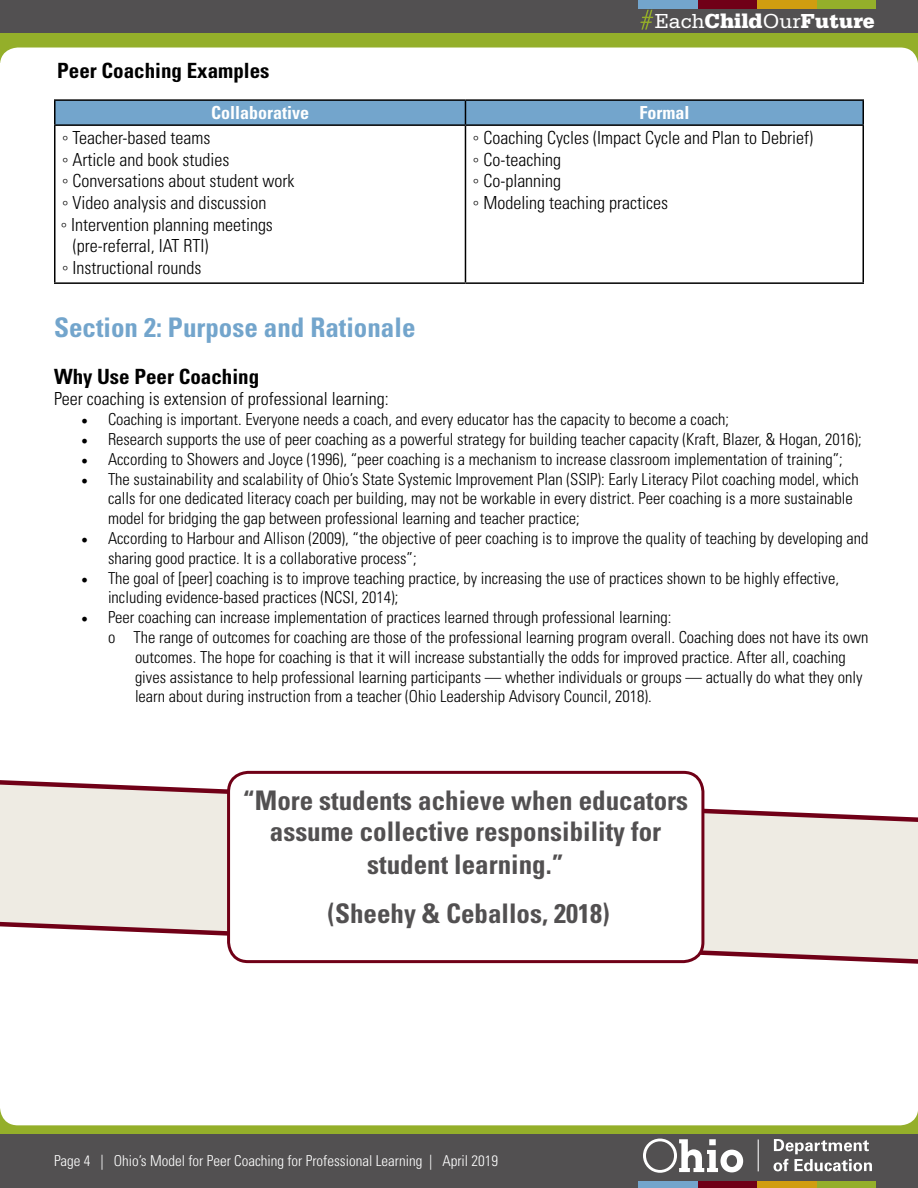
<style>
.page{position:relative;width:918px;height:1188px;background:#fff}
.page>*{position:absolute;margin:0;border:0;box-sizing:border-box;transform-origin:0 0}
.t1{font:700 condensed 27px/32px "Univers LT Std";color:#525051;text-align:center}
.t2{font:700 condensed 27px "Univers LT Std";color:#73a5cc}
.t3{font:900 21.45px "Serifa Std";color:#fff}
.t4{font:700 condensed 21px "Univers LT Std";color:#000}
.t5{font:300 condensed 18px "Univers LT Std";color:#000}
.t6{font:700 condensed 18px "Univers LT Std";color:#fff}
.t7{font:300 condensed 16.5px/19.8px "Univers LT Std";color:#000}
.t8{font:300 condensed 15px "Univers LT Std";color:#fff}
.s1{font-weight:400}
.s2{font-family:"Times New Roman";font-weight:400;font-stretch:normal}
.s3{font-family:"Minion Pro";font-weight:400;font-stretch:normal;font-size:18px}
</style>
<div class="page">
<div style="left:0;top:1115px;width:918px;height:73px;background:#525051"></div>
<div style="left:0;top:0;width:918px;height:36px;background:#525051"></div>
<div style="left:0;top:33px;width:918px;height:30px;background:#94af2a"></div>
<div style="left:0;top:1105px;width:918px;height:29px;background:#94af2a"></div>
<div style="left:816px;top:0;width:60px;height:8px;background:#94af2a"></div>
<div style="left:757px;top:0;width:59px;height:8px;background:#d19d10"></div>
<div style="left:698px;top:0;width:59px;height:8px;background:#700017"></div>
<div style="left:639px;top:0;width:59px;height:8px;background:#73a5cc"></div>
<svg style="left:640px;top:10px;width:13px;height:20px"></svg>
<div style="left:816px;top:1181px;width:60px;height:7px;background:#94af2a"></div>
<div style="left:757px;top:1181px;width:59px;height:7px;background:#d19d10"></div>
<div style="left:698px;top:1181px;width:59px;height:7px;background:#700017"></div>
<div style="left:639px;top:1181px;width:59px;height:7px;background:#73a5cc"></div>
<svg style="left:643px;top:1139px;width:100px;height:34px"></svg>
<hr style="left:758px;top:1139px;width:1px;height:32px;background:#fff">
<svg style="left:774px;top:1139px;width:98px;height:32px"></svg>
<div style="left:0;top:48px;width:918px;height:1077px;background:#fff;border-radius:18px"></div>
<svg style="left:0;top:775px;width:918px;height:189px"></svg>
<hr style="left:54px;top:99px;width:411px;height:2px;background:#000">
<hr style="left:54px;top:101px;width:2px;height:23px;background:#000">
<hr style="left:465px;top:99px;width:399px;height:2px;background:#000">
<div style="left:55px;top:100px;width:808px;height:24px;background:#73a5cc"></div>
<hr style="left:862px;top:101px;width:2px;height:23px;background:#000">
<hr style="left:54px;top:124px;width:411px;height:2px;background:#000">
<hr style="left:54px;top:126px;width:2px;height:156px;background:#000">
<hr style="left:465px;top:124px;width:399px;height:2px;background:#000">
<hr style="left:465px;top:126px;width:1px;height:156px;background:#000">
<hr style="left:862px;top:126px;width:2px;height:156px;background:#000">
<hr style="left:54px;top:282px;width:411px;height:2px;background:#000">
<hr style="left:465px;top:282px;width:399px;height:2px;background:#000">
<div style="left:229px;top:772px;width:474px;height:190px;background:#fff;border-radius:20px"></div>
<div style="left:227px;top:771px;width:477px;height:192px;border:3px solid #700017;border-radius:20px"></div>
<p class="t4" style="left:57px;top:57px;width:214px">Peer Coaching Examples</p>
<h2 class="t3" style="left:655px;top:8px;width:222px"><span class="s1">Each</span>Child<span class="s1">Our</span>Future</h2>
<p class="t6" style="left:211px;top:102px;width:100px">Collaborative</p>
<p class="t6" style="left:639px;top:102px;width:51px">Formal</p>
<p class="t5" style="left:62px;top:127px;width:150px"><span class="s2">◦</span> Teacher-based teams</p>
<p class="t5" style="left:62px;top:149px;width:169px"><span class="s2">◦</span> Article and book studies</p>
<p class="t5" style="left:62px;top:170px;width:234px"><span class="s2">◦</span> Conversations about student work</p>
<p class="t5" style="left:62px;top:192px;width:206px"><span class="s2">◦</span> Video analysis and discussion</p>
<p class="t5" style="left:61px;top:213px;width:214px"><span class="s2">◦</span> Intervention planning meetings</p>
<p class="t5" style="left:73px;top:235px;width:137px">(pre-referral, IAT RTI)</p>
<p class="t5" style="left:62px;top:257px;width:141px"><span class="s2">◦</span> Instructional rounds</p>
<p class="t5" style="left:473px;top:127px;width:342px"><span class="s2">◦</span> Coaching Cycles (Impact Cycle and Plan to Debrief)</p>
<p class="t5" style="left:473px;top:149px;width:90px"><span class="s2">◦</span> Co-teaching</p>
<p class="t5" style="left:473px;top:170px;width:90px"><span class="s2">◦</span> Co-planning</p>
<p class="t5" style="left:473px;top:192px;width:197px"><span class="s2">◦</span> Modeling teaching practices</p>
<p class="t2" style="left:54px;top:311px;width:363px">Section 2: Purpose and Rationale</p>
<p class="t4" style="left:54px;top:364px;width:207px">Why Use Peer Coaching</p>
<p class="t5" style="left:54px;top:388px;width:336px">Peer coaching is extension of professional learning:</p>
<p class="t7" style="left:81px;top:410px;width:650px"><span class="s3">•</span> Coaching is important. Everyone needs a coach, and every educator has the capacity to become a coach;</p>
<p class="t7" style="left:81px;top:429px;width:782px"><span class="s3">•</span> Research supports the use of peer coaching as a powerful strategy for building teacher capacity (Kraft, Blazer, &amp; Hogan, 2016);</p>
<p class="t7" style="left:81px;top:449px;width:763px"><span class="s3">•</span> According to Showers and Joyce (1996), “peer coaching is a mechanism to increase classroom implementation of training”;</p>
<p class="t7" style="left:108px;top:469px;width:752px;text-indent:-27px"><span class="s3">•</span> The sustainability and scalability of Ohio’s State Systemic Improvement Plan (SSIP): Early Literacy Pilot coaching model, which calls for one dedicated literacy coach per building, may not be workable in every district. Peer coaching is a more sustainable model for bridging the gap between professional learning and teacher practice;</p>
<p class="t7" style="left:108px;top:528px;width:762px;text-indent:-27px"><span class="s3">•</span> According to Harbour and Allison (2009), “the objective of peer coaching is to improve the quality of teaching by developing and sharing good practice. It is a collaborative process”;</p>
<p class="t7" style="left:108px;top:568px;width:733px;text-indent:-27px"><span class="s3">•</span> The goal of [peer] coaching is to improve teaching practice, by increasing the use of practices shown to be highly effective, including evidence-based practices (NCSI, 2014);</p>
<p class="t7" style="left:81px;top:608px;width:592px"><span class="s3">•</span> Peer coaching can increase implementation of practices learned through professional learning:</p>
<p class="t7" style="left:135px;top:627px;width:735px;text-indent:-27px">o The range of outcomes for coaching are those of the professional learning program overall. Coaching does not have its own outcomes. The hope for coaching is that it will increase substantially the odds for improved practice. After all, coaching gives assistance to help professional learning participants — whether individuals or groups — actually do what they only learn about during instruction from a teacher (Ohio Leadership Advisory Council, 2018).</p>
<p class="t1" style="left:243px;top:784px;width:447px">“More students achieve when educators assume collective responsibility for student learning.”</p>
<p class="t1" style="left:328px;top:897px;width:283px">(Sheehy &amp; Ceballos, 2018)</p>
<p class="t8" style="left:54px;top:1152px;width:446px">Page 4 | Ohio’s Model for Peer Coaching for Professional Learning | April 2019</p>
</div>
